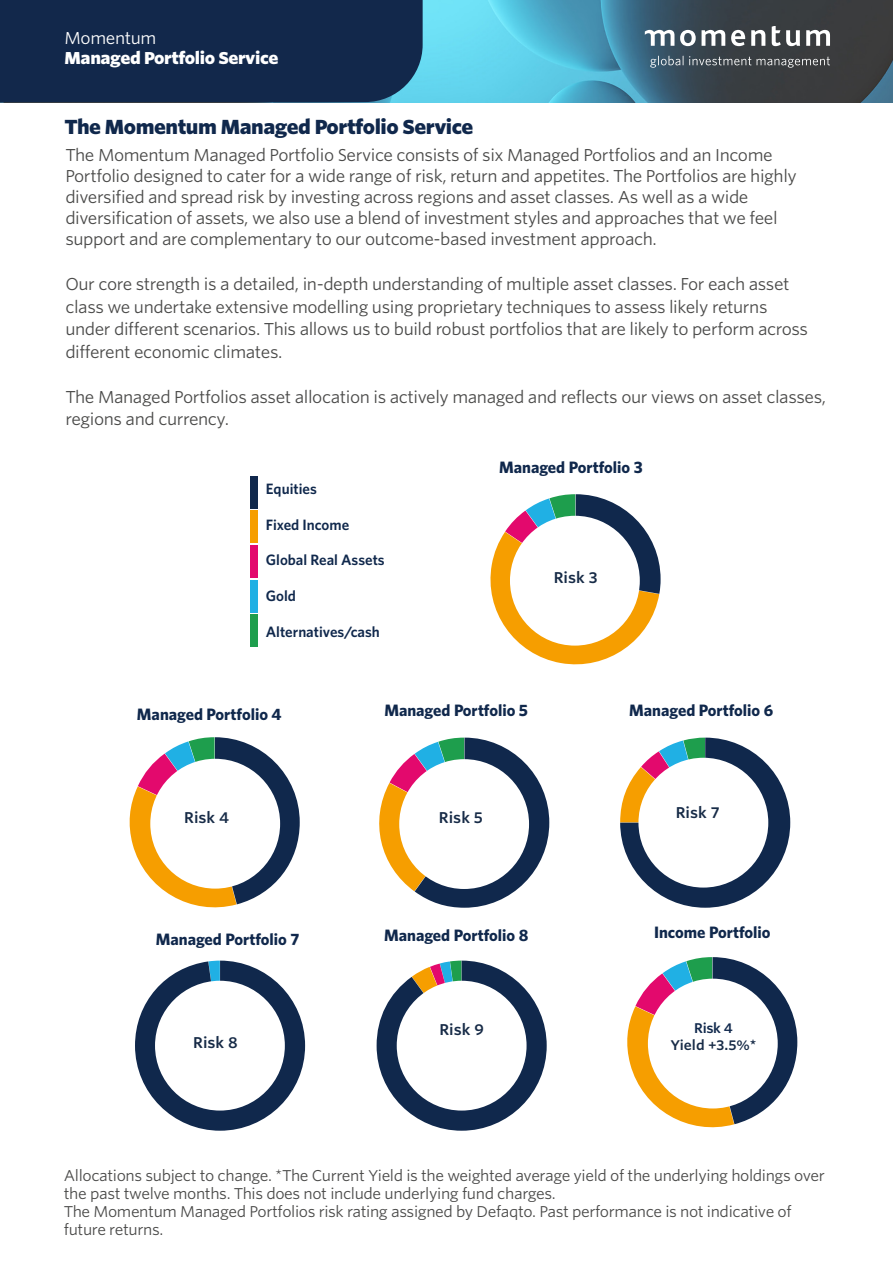
<style>
.page{position:relative;width:893px;height:1263px;background:#fff}
.page>*{position:absolute;margin:0;border:0;box-sizing:border-box;transform-origin:0 0}
.t1{font:900 19.5px "Whitney S Sm";letter-spacing:-.025em;color:#10284c}
.t2{font:16.5px/21px "Whitney S Sm";letter-spacing:-.025em;color:#4a4a49}
.t3{font:700 16.5px "Whitney";color:#10284c}
.t4{font:900 16.5px "Whitney S Sm";letter-spacing:-.025em;color:#fff}
.t5{font:16.5px "Whitney S Sm";letter-spacing:-.025em;color:#fff}
.t6{font:15px/18px "Whitney S Sm";letter-spacing:-.025em;color:#4a4a49}
.t7{font:600 15px "Whitney";color:#10284c}
.t8{font:600 15px "Whitney S Sm";color:#172b47}
.t9{font:600 13.5px "Whitney S Sm";color:#172b47}
.t10{font:600 13.5px "Whitney S Sm";color:#10284c}
</style>
<div class="page">
<svg style="left:423px;top:0;width:470px;height:102px;background:#4a889b"></svg>
<svg style="left:645px;top:19px;width:185px;height:49px;background:#5d656c"></svg>
<div style="left:0;top:0;width:423px;height:102px;background:#12284b"></div>
<svg style="left:490px;top:494px;width:171px;height:171px"></svg>
<div style="left:510px;top:516px;width:130px;height:130px;background:#fff;border-radius:50%"></div>
<svg style="left:129px;top:737px;width:171px;height:171px"></svg>
<div style="left:150px;top:759px;width:130px;height:129px;background:#fff;border-radius:50%"></div>
<svg style="left:379px;top:738px;width:170px;height:170px"></svg>
<div style="left:399px;top:759px;width:130px;height:130px;background:#fff;border-radius:50%"></div>
<svg style="left:620px;top:738px;width:170px;height:170px"></svg>
<div style="left:638px;top:758px;width:130px;height:129px;background:#fff;border-radius:50%"></div>
<svg style="left:377px;top:960px;width:170px;height:171px"></svg>
<div style="left:397px;top:981px;width:130px;height:129px;background:#fff;border-radius:50%"></div>
<svg style="left:135px;top:960px;width:170px;height:171px"></svg>
<div style="left:155px;top:981px;width:130px;height:129px;background:#fff;border-radius:50%"></div>
<svg style="left:627px;top:957px;width:170px;height:171px"></svg>
<div style="left:648px;top:979px;width:130px;height:129px;background:#fff;border-radius:50%"></div>
<div style="left:250px;top:545px;width:7px;height:32px;background:#e3096d"></div>
<div style="left:250px;top:476px;width:7px;height:32px;background:#10284c"></div>
<div style="left:250px;top:511px;width:7px;height:32px;background:#f69e00"></div>
<div style="left:250px;top:580px;width:7px;height:32px;background:#20b0e4"></div>
<div style="left:250px;top:614px;width:7px;height:32px;background:#1e9e4d"></div>
<p class="t5" style="left:65px;top:26px;width:93px">Momentum</p>
<p class="t4" style="left:65px;top:46px;width:215px">Managed Portfolio Service</p>
<p class="t1" style="left:65px;top:113px;width:410px">The Momentum Managed Portfolio Service</p>
<p class="t2" style="left:65px;top:144px;width:733px">The Momentum Managed Portfolio Service consists of six Managed Portfolios and an Income Portfolio designed to cater for a wide range of risk, return and appetites. The Portfolios are highly diversified and spread risk by investing across regions and asset classes. As well as a wide diversification of assets, we also use a blend of investment styles and approaches that we feel support and are complementary to our outcome-based investment approach.</p>
<p class="t2" style="left:65px;top:273px;width:744px;line-height:22.5px">Our core strength is a detailed, in-depth understanding of multiple asset classes. For each asset class we undertake extensive modelling using proprietary techniques to assess likely returns under different scenarios. This allows us to build robust portfolios that are likely to perform across different economic climates.</p>
<p class="t2" style="left:65px;top:385px;width:762px;line-height:22.5px">The Managed Portfolios asset allocation is actively managed and reflects our views on asset classes, regions and currency.</p>
<p class="t7" style="left:266px;top:478px;width:52px">Equities</p>
<p class="t7" style="left:266px;top:514px;width:85px">Fixed Income</p>
<p class="t7" style="left:266px;top:550px;width:120px">Global Real Assets</p>
<p class="t7" style="left:266px;top:586px;width:32px">Gold</p>
<p class="t7" style="left:266px;top:622px;width:116px">Alternatives/cash</p>
<p class="t3" style="left:499px;top:456px;width:145px">Managed Portfolio 3</p>
<p class="t8" style="left:554px;top:567px;width:45px">Risk 3</p>
<p class="t3" style="left:137px;top:703px;width:146px">Managed Portfolio 4</p>
<p class="t3" style="left:384px;top:700px;width:145px">Managed Portfolio 5</p>
<p class="t3" style="left:629px;top:700px;width:146px">Managed Portfolio 6</p>
<p class="t8" style="left:184px;top:807px;width:46px">Risk 4</p>
<p class="t8" style="left:439px;top:807px;width:45px">Risk 5</p>
<p class="t8" style="left:676px;top:802px;width:45px">Risk 7</p>
<p class="t3" style="left:156px;top:928px;width:145px">Managed Portfolio 7</p>
<p class="t3" style="left:384px;top:924px;width:146px">Managed Portfolio 8</p>
<p class="t3" style="left:654px;top:921px;width:118px">Income Portfolio</p>
<p class="t8" style="left:193px;top:1032px;width:46px">Risk 8</p>
<p class="t8" style="left:439px;top:1018px;width:46px">Risk 9</p>
<p class="t10" style="left:694px;top:1019px;width:40px">Risk 4</p>
<p class="t9" style="left:670px;top:1035px;width:88px">Yield +3.5%*</p>
<p class="t6" style="left:64px;top:1166px;width:762px">Allocations subject to change. *The Current Yield is the weighted average yield of the underlying holdings over the past twelve months. This does not include underlying fund charges.<br>The Momentum Managed Portfolios risk rating assigned by Defaqto. Past performance is not indicative of future returns.</p>
</div>
